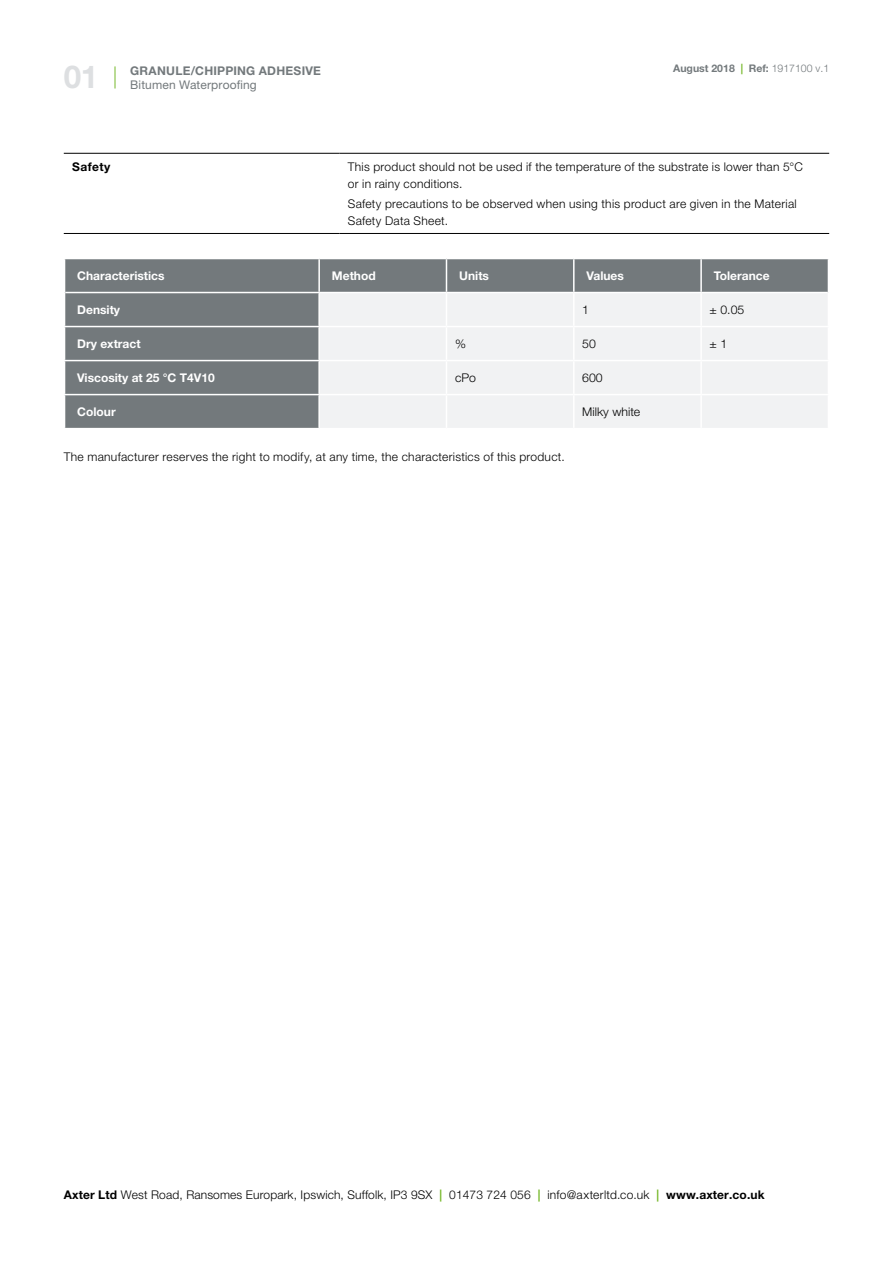
<style>
.page{position:relative;width:893px;height:1263px;background:#fff}
.page>*{position:absolute;margin:0;border:0;box-sizing:border-box;transform-origin:0 0}
.t1{font:700 31.5px "Helvetica Neue LT";color:#dddfe1}
.t2{font:300 12px/16.5px "Helvetica Neue LT";letter-spacing:.02em;color:#000}
.t3{font:700 12px "Helvetica Neue LT";color:#fff}
.t4{font:700 12px "Helvetica Neue LT";letter-spacing:.02em;color:#73797c}
.t5{font:12px "Helvetica Neue LT";letter-spacing:.015em;color:#73797c}
.t6{font:300 12px "Helvetica Neue LT";color:#000}
.t7{font:700 12px "Helvetica Neue LT";letter-spacing:.035em;color:#000}
.t8{font:700 10.5px "Helvetica Neue LT";color:#73797c}
.s1{color:#76b82a}
.s2{font-weight:300}
.s3{font-weight:700}
.s4{font-weight:700;color:#76b82a}
</style>
<div class="page">
<svg style="left:115px;top:66px;width:1px;height:23px"></svg>
<hr style="left:64px;top:153px;width:275px;height:1px;background:#000">
<hr style="left:339px;top:153px;width:490px;height:1px;background:#000">
<hr style="left:64px;top:233px;width:275px;height:1px;background:#000">
<hr style="left:339px;top:233px;width:490px;height:1px;background:#000">
<svg style="left:65px;top:259px;width:763px;height:169px;background:#757b7e"></svg>
<div style="left:320px;top:293px;width:380px;height:135px;background:#f1f2f3"></div>
<div style="left:702px;top:293px;width:126px;height:135px;background:#f1f2f3"></div>
<hr style="left:318px;top:293px;width:2px;height:33px;background:#fff">
<hr style="left:446px;top:293px;width:1px;height:33px;background:#fff">
<hr style="left:573px;top:293px;width:2px;height:33px;background:#fff">
<hr style="left:318px;top:327px;width:2px;height:33px;background:#fff">
<hr style="left:446px;top:327px;width:1px;height:33px;background:#fff">
<hr style="left:573px;top:327px;width:2px;height:33px;background:#fff">
<hr style="left:318px;top:361px;width:2px;height:33px;background:#fff">
<hr style="left:446px;top:361px;width:1px;height:33px;background:#fff">
<hr style="left:573px;top:361px;width:2px;height:33px;background:#fff">
<hr style="left:318px;top:395px;width:2px;height:33px;background:#fff">
<hr style="left:446px;top:395px;width:1px;height:33px;background:#fff">
<hr style="left:573px;top:395px;width:2px;height:33px;background:#fff">
<hr style="left:700px;top:293px;width:2px;height:33px;background:#fff">
<hr style="left:700px;top:327px;width:2px;height:33px;background:#fff">
<hr style="left:700px;top:361px;width:2px;height:33px;background:#fff">
<hr style="left:700px;top:395px;width:2px;height:33px;background:#fff">
<hr style="left:318px;top:259px;width:2px;height:33px;background:#fff">
<hr style="left:446px;top:259px;width:1px;height:33px;background:#fff">
<hr style="left:65px;top:292px;width:254px;height:1px;background:#fff">
<hr style="left:319px;top:292px;width:127px;height:1px;background:#fff">
<hr style="left:446px;top:292px;width:128px;height:1px;background:#fff">
<hr style="left:574px;top:292px;width:127px;height:1px;background:#fff">
<hr style="left:701px;top:292px;width:127px;height:1px;background:#fff">
<hr style="left:64px;top:326px;width:255px;height:1px;background:#fff">
<hr style="left:319px;top:326px;width:127px;height:1px;background:#fff">
<hr style="left:446px;top:326px;width:128px;height:1px;background:#fff">
<hr style="left:574px;top:326px;width:127px;height:1px;background:#fff">
<hr style="left:701px;top:326px;width:128px;height:1px;background:#fff">
<hr style="left:64px;top:360px;width:255px;height:1px;background:#fff">
<hr style="left:319px;top:360px;width:127px;height:1px;background:#fff">
<hr style="left:446px;top:360px;width:128px;height:1px;background:#fff">
<hr style="left:574px;top:360px;width:127px;height:1px;background:#fff">
<hr style="left:701px;top:360px;width:128px;height:1px;background:#fff">
<hr style="left:64px;top:394px;width:255px;height:1px;background:#fff">
<hr style="left:319px;top:394px;width:127px;height:1px;background:#fff">
<hr style="left:446px;top:394px;width:128px;height:1px;background:#fff">
<hr style="left:574px;top:394px;width:127px;height:1px;background:#fff">
<hr style="left:701px;top:394px;width:128px;height:1px;background:#fff">
<hr style="left:573px;top:259px;width:2px;height:33px;background:#fff">
<hr style="left:700px;top:259px;width:2px;height:33px;background:#fff">
<h1 class="t1" style="left:64px;top:58px;width:36px">01</h1>
<p class="t4" style="left:130px;top:63px;width:192px">GRANULE/CHIPPING ADHESIVE</p>
<p class="t5" style="left:130px;top:77px;width:128px">Bitumen Waterproofing</p>
<p class="t8" style="left:673px;top:62px;width:158px">August 2018 <span class="s1">|</span> Ref: <span class="s2">1917100 v.1</span></p>
<p class="t7" style="left:72px;top:159px;width:40px">Safety</p>
<p class="t2" style="left:348px;top:158px;width:457px">This product should not be used if the temperature of the substrate is lower than 5°C or in rainy conditions.</p>
<p class="t2" style="left:348px;top:196px;width:450px">Safety precautions to be observed when using this product are given in the Material<br>Safety Data Sheet.</p>
<p class="t3" style="left:77px;top:268px;width:89px">Characteristics</p>
<p class="t3" style="left:332px;top:268px;width:45px">Method</p>
<p class="t3" style="left:459px;top:268px;width:31px">Units</p>
<p class="t3" style="left:587px;top:268px;width:39px">Values</p>
<p class="t3" style="left:714px;top:268px;width:57px">Tolerance</p>
<p class="t3" style="left:77px;top:303px;width:44px">Density</p>
<p class="t2" style="left:582px;top:301px;width:8px">1</p>
<p class="t2" style="left:710px;top:301px;width:36px">± 0.05</p>
<p class="t3" style="left:77px;top:337px;width:65px">Dry extract</p>
<p class="t2" style="left:455px;top:335px;width:12px">%</p>
<p class="t2" style="left:582px;top:335px;width:15px">50</p>
<p class="t2" style="left:710px;top:335px;width:19px">± 1</p>
<p class="t3" style="left:77px;top:371px;width:139px">Viscosity at 25 °C T4V10</p>
<p class="t2" style="left:455px;top:369px;width:22px">cPo</p>
<p class="t2" style="left:582px;top:369px;width:22px">600</p>
<p class="t3" style="left:77px;top:405px;width:40px">Colour</p>
<p class="t6" style="left:582px;top:405px;width:60px">Milky white</p>
<p class="t2" style="left:64px;top:448px;width:502px">The manufacturer reserves the right to modify, at any time, the characteristics of this product.</p>
<p class="t2" style="left:64px;top:1186px;width:702px"><span class="s3">Axter Ltd</span> West Road, Ransomes Europark, Ipswich, Suffolk, IP3 9SX <span class="s4">|</span> 01473 724 056 <span class="s4">|</span> info@axterltd.co.uk <span class="s4">|</span> <span class="s3">www.axter.co.uk</span></p>
</div>
